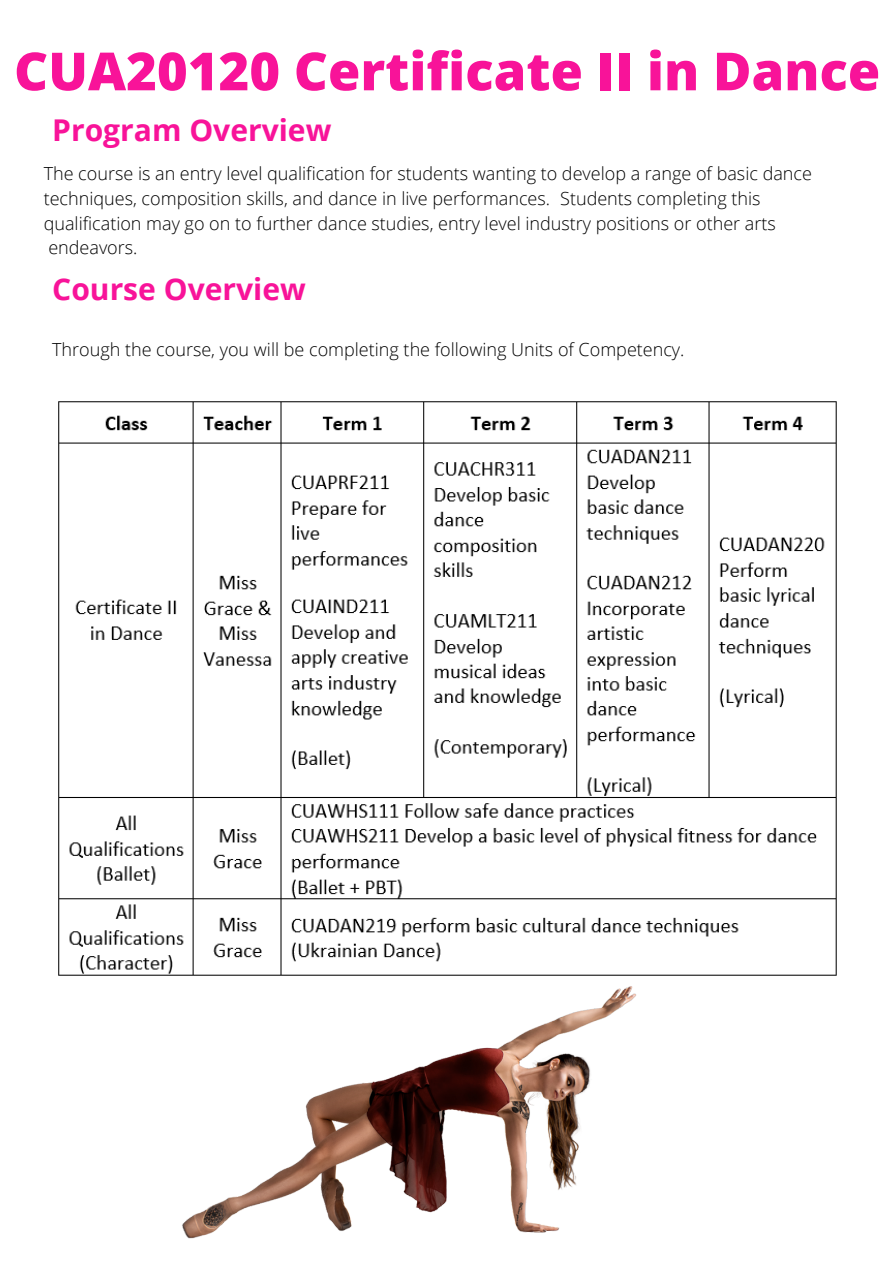
<style>
.page{position:relative;width:894px;height:1264px;background:#fff}
.page>*{position:absolute;margin:0;border:0;box-sizing:border-box;transform-origin:0 0}
.t1{font:800 52.5px "Open Sans";color:#f81399}
.t2{font:700 30px "Open Sans";color:#f81399}
.t3{font:300 18px/24.8px "Open Sans";color:#000}
</style>
<div class="page">
<img style="left:58px;top:401px;width:779px;height:575px">
<img style="left:107px;top:969px;width:615px;height:270px">
<p class="t1" style="left:14px;top:34px;width:867px">CUA20120 Certificate II in Dance</p>
<p class="t2" style="left:52px;top:109px;width:280px">Program Overview</p>
<p class="t3" style="left:44px;top:161px;width:769px">The course is an entry level qualification for students wanting to develop a range of basic dance techniques, composition skills, and dance in live performances. Students completing this qualification may go on to further dance studies, entry level industry positions or other arts endeavors.</p>
<p class="t2" style="left:52px;top:268px;width:255px">Course Overview</p>
<p class="t3" style="left:52px;top:336px;width:633px">Through the course, you will be completing the following Units of Competency.</p>
</div>
